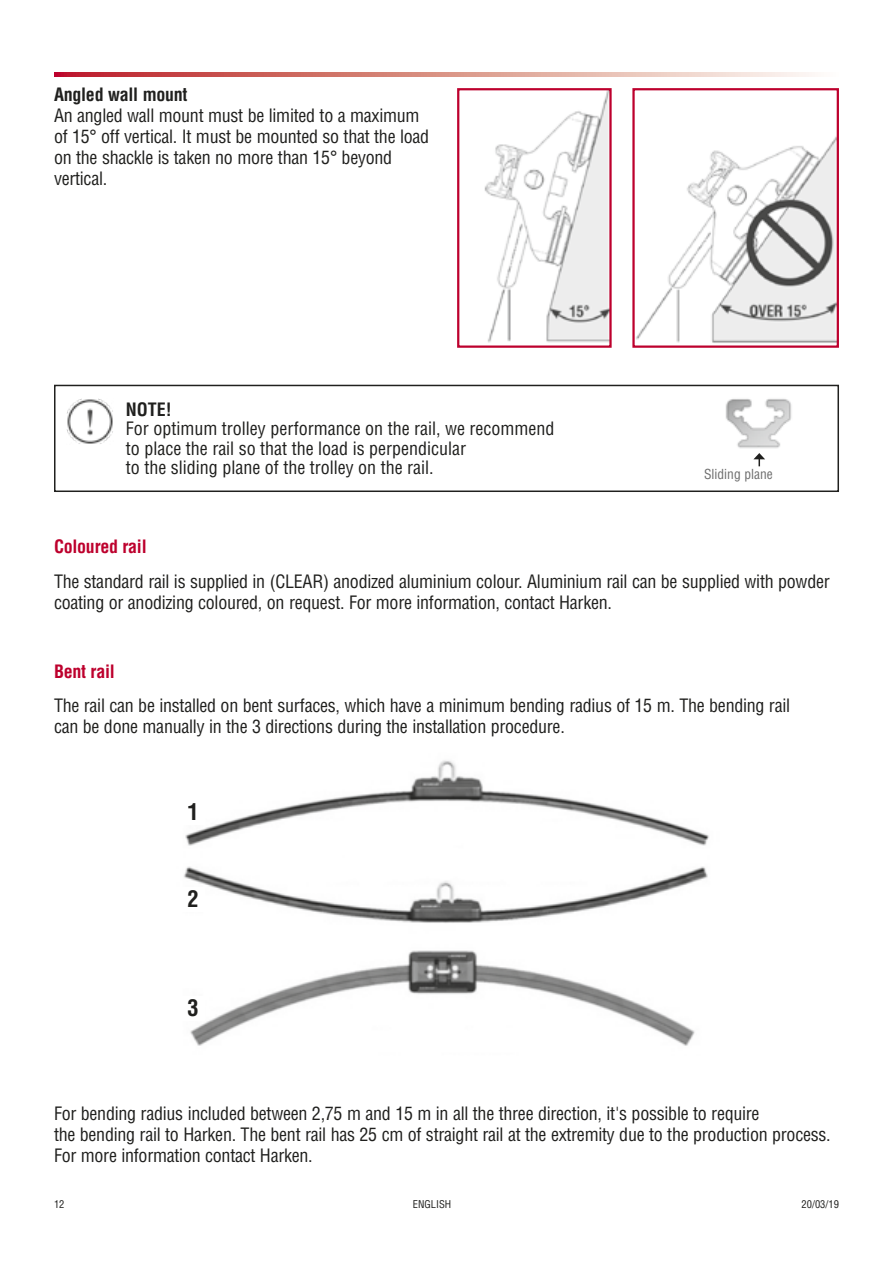
<style>
.page{position:relative;width:893px;height:1263px;background:#fff}
.page>*{position:absolute;margin:0;border:0;box-sizing:border-box;transform-origin:0 0}
.t1{font:700 condensed 22.5px "Helvetica LT Std";color:#20201e}
.t2{font:condensed 18px/21px "Helvetica LT Std";letter-spacing:-.015em;color:#20201e}
.t3{font:700 condensed 18px "Helvetica LT Std";letter-spacing:-.015em;color:#bd002d}
.t4{font:700 condensed 18px "Helvetica LT Std";letter-spacing:-.015em;color:#20201e}
.t5{font:condensed 13.5px "Helvetica LT Std";color:#6e6e6e}
.t6{font:condensed 10.5px "Helvetica LT Std";color:#20201e}
</style>
<div class="page">
<svg style="left:54px;top:72px;width:758px;height:5px"></svg>
<img style="left:484px;top:91px;width:125px;height:252px">
<div style="left:457px;top:88px;width:155px;height:260px;border:2px solid #bd002d"></div>
<img style="left:636px;top:136px;width:200px;height:207px">
<div style="left:632px;top:88px;width:207px;height:260px;border:2px solid #bd002d"></div>
<div style="left:54px;top:385px;width:785px;height:107px;border:2px solid #20201e"></div>
<img style="left:67px;top:398px;width:46px;height:46px">
<img style="left:725px;top:399px;width:67px;height:50px">
<svg style="left:753px;top:453px;width:12px;height:13px"></svg>
<img style="left:184px;top:760px;width:525px;height:286px">
<div style="left:182px;top:800px;width:23px;height:25px;background:#fff"></div>
<div style="left:182px;top:887px;width:23px;height:25px;background:#fff"></div>
<div style="left:182px;top:995px;width:23px;height:25px;background:#fff"></div>
<p class="t4" style="left:54px;top:83px;width:135px">Angled wall mount</p>
<p class="t2" style="left:54px;top:105px;width:377px">An angled wall mount must be limited to a maximum of 15° off vertical. It must be mounted so that the load on the shackle is taken no more than 15° beyond vertical.</p>
<p class="t4" style="left:126px;top:398px;width:47px">NOTE!</p>
<p class="t2" style="left:126px;top:419px;width:430px;line-height:19.5px">For optimum trolley performance on the rail, we recommend to place the rail so that the load is perpendicular<br>to the sliding plane of the trolley on the rail.</p>
<p class="t5" style="left:704px;top:466px;width:70px">Sliding plane</p>
<p class="t3" style="left:54px;top:535px;width:94px">Coloured rail</p>
<p class="t2" style="left:54px;top:570px;width:777px">The standard rail is supplied in (CLEAR) anodized aluminium colour. Aluminium rail can be supplied with powder coating or anodizing coloured, on request. For more information, contact Harken.</p>
<p class="t3" style="left:54px;top:660px;width:62px">Bent rail</p>
<p class="t2" style="left:54px;top:695px;width:738px">The rail can be installed on bent surfaces, which have a minimum bending radius of 15 m. The bending rail can be done manually in the 3 directions during the installation procedure.</p>
<p class="t1" style="left:188px;top:798px;width:13px">1</p>
<p class="t1" style="left:188px;top:885px;width:13px">2</p>
<p class="t1" style="left:188px;top:994px;width:13px">3</p>
<p class="t2" style="left:54px;top:1103px;width:778px">For bending radius included between 2,75 m and 15 m in all the three direction, it's possible to require<br>the bending rail to Harken. The bent rail has 25 cm of straight rail at the extremity due to the production process.<br>For more information contact Harken.</p>
<p class="t6" style="left:54px;top:1197px;width:12px">12</p>
<p class="t6" style="left:413px;top:1197px;width:40px">ENGLISH</p>
<p class="t6" style="left:802px;top:1197px;width:39px">20/03/19</p>
</div>
